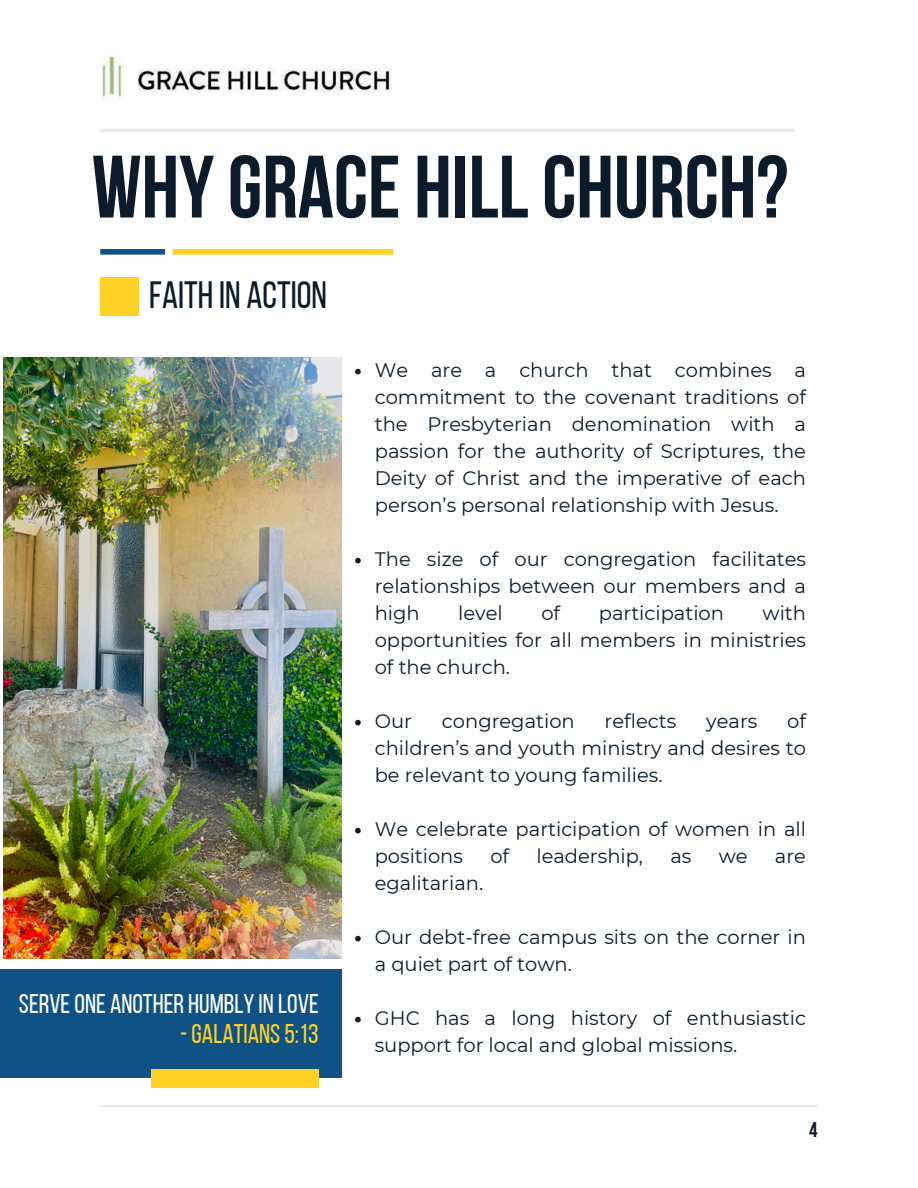
<style>
.page{position:relative;width:918px;height:1188px;background:#fff}
.page>*{position:absolute;margin:0;border:0;box-sizing:border-box;transform-origin:0 0}
.t1{font:700 88.35px "Bebas Neue";color:#0b1b2a}
.t2{font:37.95px "Bebas Neue";color:#0b1b2a}
.t3{font:27px "Bebas Neue";color:#fff}
.t4{font:27px "Bebas Neue";color:#ffd124}
.t5{font:700 21.15px "Bebas Neue";color:#0b1b2a}
.t6{font:19.5px/27px "Montserrat";color:#0b1b2a;text-align:justify}
</style>
<div class="page">
<hr style="left:100px;top:1105px;width:718px;height:2px;background:#e9e9e9">
<div style="left:100px;top:277px;width:39px;height:39px;background:#ffd124"></div>
<div style="left:100px;top:249px;width:65px;height:6px;background:#0f5286"></div>
<div style="left:173px;top:249px;width:221px;height:6px;background:#ffd124"></div>
<hr style="left:100px;top:129px;width:695px;height:3px;background:#e9e9e9">
<img style="left:102px;top:56px;width:289px;height:44px">
<div style="left:0;top:970px;width:342px;height:108px;background:#0f5286"></div>
<div style="left:151px;top:1069px;width:168px;height:18px;background:#ffd124"></div>
<img style="left:4px;top:358px;width:337px;height:601px">
<svg style="left:355px;top:369px;width:6px;height:5px"></svg>
<svg style="left:355px;top:558px;width:6px;height:5px"></svg>
<svg style="left:355px;top:720px;width:6px;height:5px"></svg>
<svg style="left:355px;top:828px;width:6px;height:5px"></svg>
<svg style="left:355px;top:936px;width:6px;height:5px"></svg>
<svg style="left:355px;top:1017px;width:6px;height:5px"></svg>
<h1 class="t1" style="left:92px;top:151px;width:698px">WHY GRACE HILL CHURCH?</h1>
<h2 class="t2" style="left:149px;top:279px;width:179px">FAITH IN ACTION</h2>
<h3 class="t3" style="left:19px;top:992px;width:301px">SERVE ONE ANOTHER HUMBLY IN LOVE</h3>
<h3 class="t4" style="left:180px;top:1023px;width:140px">- GALATIANS 5:13</h3>
<p class="t6" style="left:375px;top:356px;width:433px">We are a church that combines a commitment to the covenant traditions of the Presbyterian denomination with a passion for the authority of Scriptures, the Deity of Christ and the imperative of each person’s personal relationship with Jesus.</p>
<p class="t6" style="left:375px;top:545px;width:433px">The size of our congregation facilitates relationships between our members and a high</p>
<p class="t6" style="left:458px;top:599px;width:46px">level</p>
<p class="t6" style="left:541px;top:599px;width:20px">of</p>
<p class="t6" style="left:599px;top:599px;width:127px">participation</p>
<p class="t6" style="left:375px;top:599px;width:433px;text-indent:388px">with opportunities for all members in ministries of the church.</p>
<p class="t6" style="left:375px;top:707px;width:39px">Our</p>
<p class="t6" style="left:442px;top:707px;width:134px">congregation</p>
<p class="t6" style="left:605px;top:707px;width:73px">reflects</p>
<p class="t6" style="left:706px;top:707px;width:53px">years</p>
<p class="t6" style="left:375px;top:707px;width:433px;text-indent:412px">of children’s and youth ministry and desires to be relevant to young families.</p>
<p class="t6" style="left:375px;top:815px;width:433px">We celebrate participation of women in all positions</p>
<p class="t6" style="left:490px;top:842px;width:20px">of</p>
<p class="t6" style="left:536px;top:842px;width:108px">leadership,</p>
<p class="t6" style="left:670px;top:842px;width:23px">as</p>
<p class="t6" style="left:719px;top:842px;width:30px">we</p>
<p class="t6" style="left:775px;top:842px;width:33px">are</p>
<p class="t6" style="left:375px;top:869px;width:110px">egalitarian.</p>
<p class="t6" style="left:375px;top:923px;width:433px">Our debt-free campus sits on the corner in a quiet part of town.</p>
<p class="t6" style="left:375px;top:1004px;width:433px">GHC has a long history of enthusiastic support for local and global missions.</p>
<p class="t5" style="left:809px;top:1121px;width:10px">4</p>
</div>
